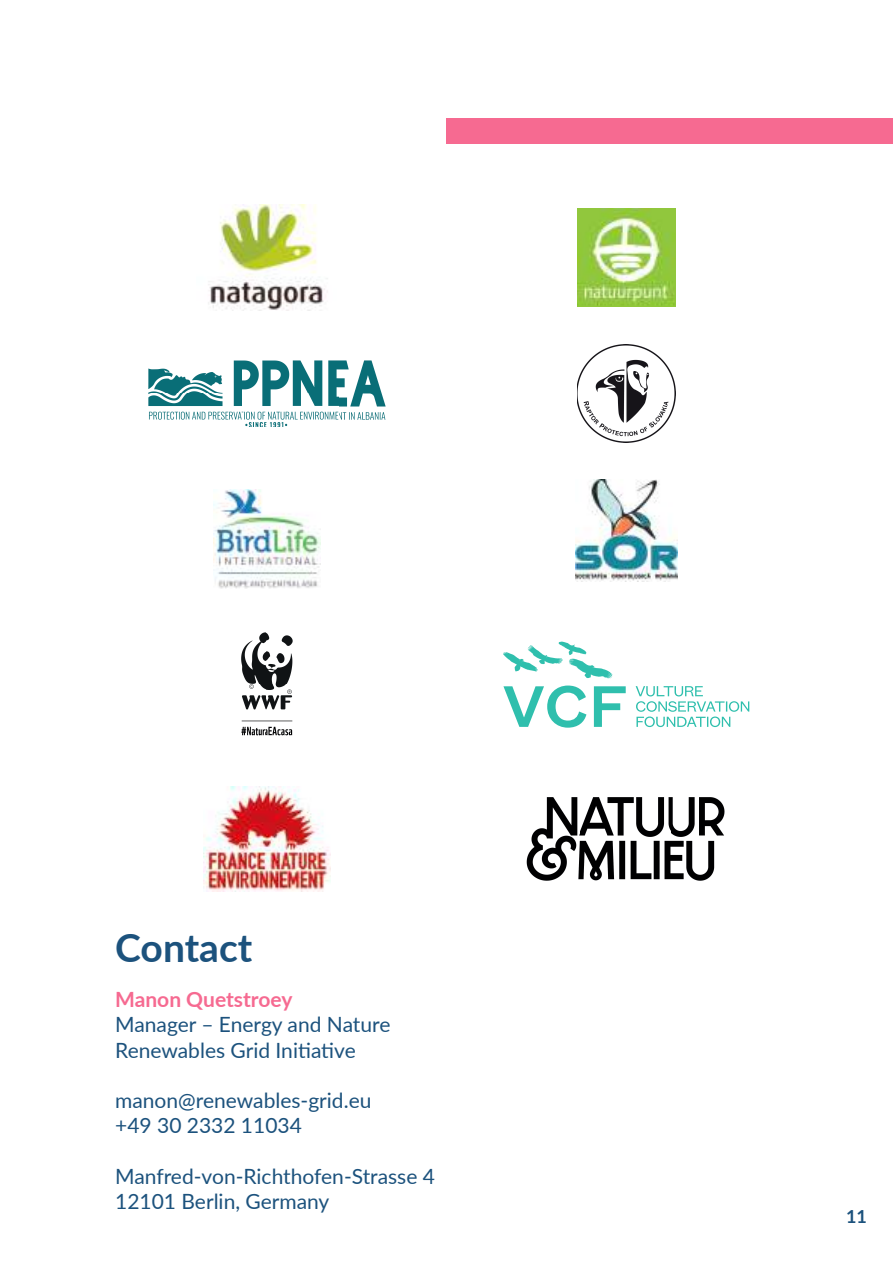
<style>
.page{position:relative;width:893px;height:1263px;background:#fff}
.page>*{position:absolute;margin:0;border:0;box-sizing:border-box;transform-origin:0 0}
.t1{font:700 39px "Lato";color:#1c527d}
.t2{font:21px/25.2px "Lato";color:#1c527d}
.t3{font:700 21px "Lato";color:#f66a91}
.t4{font:700 18px "Lato";color:#1c527d}
</style>
<div class="page">
<div style="left:446px;top:118px;width:447px;height:26px;background:#f66a91"></div>
<img style="left:213px;top:490px;width:108px;height:99px">
<img style="left:208px;top:204px;width:120px;height:106px">
<img style="left:577px;top:208px;width:98px;height:98px">
<img style="left:148px;top:361px;width:238px;height:66px">
<img style="left:577px;top:345px;width:98px;height:98px">
<img style="left:575px;top:479px;width:102px;height:102px">
<svg style="left:503px;top:642px;width:246px;height:86px"></svg>
<img style="left:203px;top:786px;width:127px;height:106px">
<img style="left:526px;top:797px;width:199px;height:84px">
<img style="left:241px;top:632px;width:52px;height:104px">
<h1 class="t1" style="left:115px;top:919px;width:139px">Contact</h1>
<p class="t3" style="left:115px;top:984px;width:179px">Manon Quetstroey</p>
<p class="t2" style="left:115px;top:1011px;width:277px">Manager – Energy and Nature<br>Renewables Grid Initiative</p>
<p class="t2" style="left:115px;top:1087px;width:258px">manon@renewables-grid.eu +49 30 2332 11034</p>
<p class="t2" style="left:115px;top:1162px;width:321px">Manfred-von-Richthofen-Strasse 4<br>12101 Berlin, Germany</p>
<p class="t4" style="left:846px;top:1204px;width:22px">11</p>
</div>
